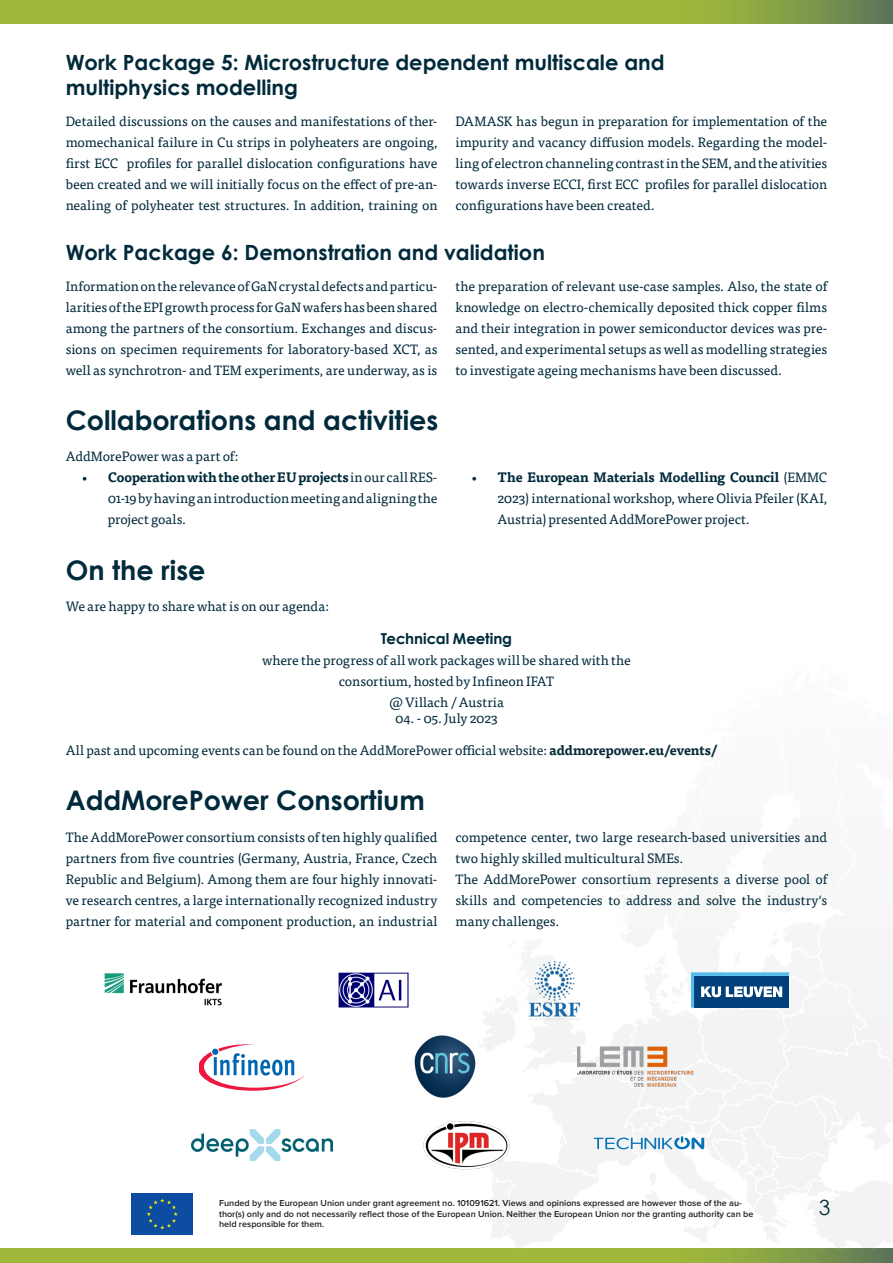
<style>
.page{position:relative;width:893px;height:1263px;background:#fff}
.page>*{position:absolute;margin:0;border:0;box-sizing:border-box;transform-origin:0 0}
.t1{font:700 27px "Century Gothic";color:#002a3b}
.t2{font:700 21px/25.2px "Century Gothic";color:#002a3b}
.t3{font:21px "Century Gothic";color:#002a3b}
.t4{font:700 15px "Century Gothic";letter-spacing:-.005em;color:#002a3b}
.t5{font:13.5px/21px "Tisa Pro";letter-spacing:-.005em;color:#002a3b;text-align:justify}
.t6{font:600 9px/10.8px "Proxima Nova";color:#231f20}
.s1{font-weight:700}
.s2{font-weight:700;color:#082a3a}
</style>
<div class="page">
<svg style="left:0;top:1248px;width:893px;height:15px"></svg>
<svg style="left:0;top:0;width:893px;height:23px"></svg>
<img style="left:192px;top:1130px;width:140px;height:30px">
<img style="left:104px;top:973px;width:118px;height:33px">
<svg style="left:199px;top:1044px;width:105px;height:47px"></svg>
<img style="left:423px;top:1121px;width:47px;height:49px">
<img style="left:338px;top:972px;width:71px;height:36px">
<svg style="left:470px;top:960px;width:423px;height:290px"></svg>
<img style="left:578px;top:1044px;width:115px;height:44px">
<img style="left:414px;top:1029px;width:67px;height:75px">
<div style="left:130px;top:1192px;width:64px;height:44px;background:#0d4da1"></div>
<svg style="left:147px;top:1198px;width:31px;height:31px"></svg>
<h2 class="t2" style="left:66px;top:49px;width:600px">Work Package 5: Microstructure dependent multiscale and multiphysics modelling</h2>
<p class="t5" style="left:66px;top:110px;width:373px">Detailed discussions on the causes and manifestations of ther&shy;momechanical failure in Cu strips in polyheaters are ongoing, first ECC profiles for parallel dislocation configurations have been created and we will initially focus on the effect of pre-an&shy;nealing of polyheater test structures. In addition, training on</p>
<p class="t5" style="left:455px;top:110px;width:373px">DAMASK has begun in preparation for implementation of the impurity and vacancy diffusion models. Regarding the model&shy;ling of electron channeling contrast in the SEM, and the ativities towards inverse ECCI, first ECC profiles for parallel dislocation configurations have been created.</p>
<h2 class="t2" style="left:66px;top:239px;width:481px">Work Package 6: Demonstration and validation</h2>
<p class="t5" style="left:66px;top:275px;width:373px">Information on the relevance of GaN crystal defects and particu&shy;larities of the EPI growth process for GaN wafers has been shared among the partners of the consortium. Exchanges and discus&shy;sions on specimen requirements for laboratory-based XCT, as well as synchrotron- and TEM experiments, are underway, as is</p>
<p class="t5" style="left:455px;top:275px;width:373px">the preparation of relevant use-case samples. Also, the state of knowledge on electro-chemically deposited thick copper films and their integration in power semiconductor devices was pre&shy;sented, and experimental setups as well as modelling strategies to investigate ageing mechanisms have been discussed.</p>
<h1 class="t1" style="left:66px;top:399px;width:374px">Collaborations and activities</h1>
<p class="t5" style="left:66px;top:444px;width:174px">AddMorePower was a part of:</p>
<p class="t5" style="left:108px;top:465px;width:331px;text-indent:-27px">• <span class="s1">Cooperation with the other EU projects</span> in our call RES-01-19 by having an introduction meeting and aligning the project goals.</p>
<p class="t5" style="left:497px;top:465px;width:331px;text-indent:-27px">• <span class="s1">The European Materials Modelling Council</span> (EMMC 2023) international workshop, where Olivia Pfeiler (KAI, Austria) presented AddMorePower project.</p>
<h1 class="t1" style="left:66px;top:549px;width:141px">On the rise</h1>
<p class="t5" style="left:66px;top:595px;width:265px">We are happy to share what is on our agenda:</p>
<p class="t4" style="left:381px;top:627px;width:133px">Technical Meeting</p>
<p class="t5" style="left:262px;top:648px;width:370px;text-align:center">where the progress of all work packages will be shared with the consortium, hosted by Infineon IFAT<br>@ Villach / Austria</p>
<p class="t5" style="left:395px;top:707px;width:104px">04. - 05. July 2023</p>
<p class="t5" style="left:66px;top:738px;width:653px">All past and upcoming events can be found on the AddMorePower official website: <span class="s2">addmorepower.eu/events/</span></p>
<h1 class="t1" style="left:66px;top:780px;width:361px">AddMorePower Consortium</h1>
<p class="t5" style="left:66px;top:826px;width:373px">The AddMorePower consortium consists of ten highly qualified partners from five countries (Germany, Austria, France, Czech Republic and Belgium). Among them are four highly innovati&shy;ve research centres, a large internationally recognized industry partner for material and component production, an industrial</p>
<p class="t5" style="left:455px;top:826px;width:373px;text-align:left">competence center, two large research-based universities and two highly skilled multicultural SMEs.<br>The AddMorePower consortium represents a diverse pool of skills and competencies to address and solve the industry‘s many challenges.</p>
<p class="t6" style="left:219px;top:1197px;width:536px">Funded by the European Union under grant agreement no. 101091621. Views and opinions expressed are however those of the au&shy;thor(s) only and do not necessarily reflect those of the European Union. Neither the European Union nor the granting authority can be held responsible for them.</p>
<h2 class="t3" style="left:819px;top:1193px;width:33px">3 <sub>2</sub></h2>
</div>
